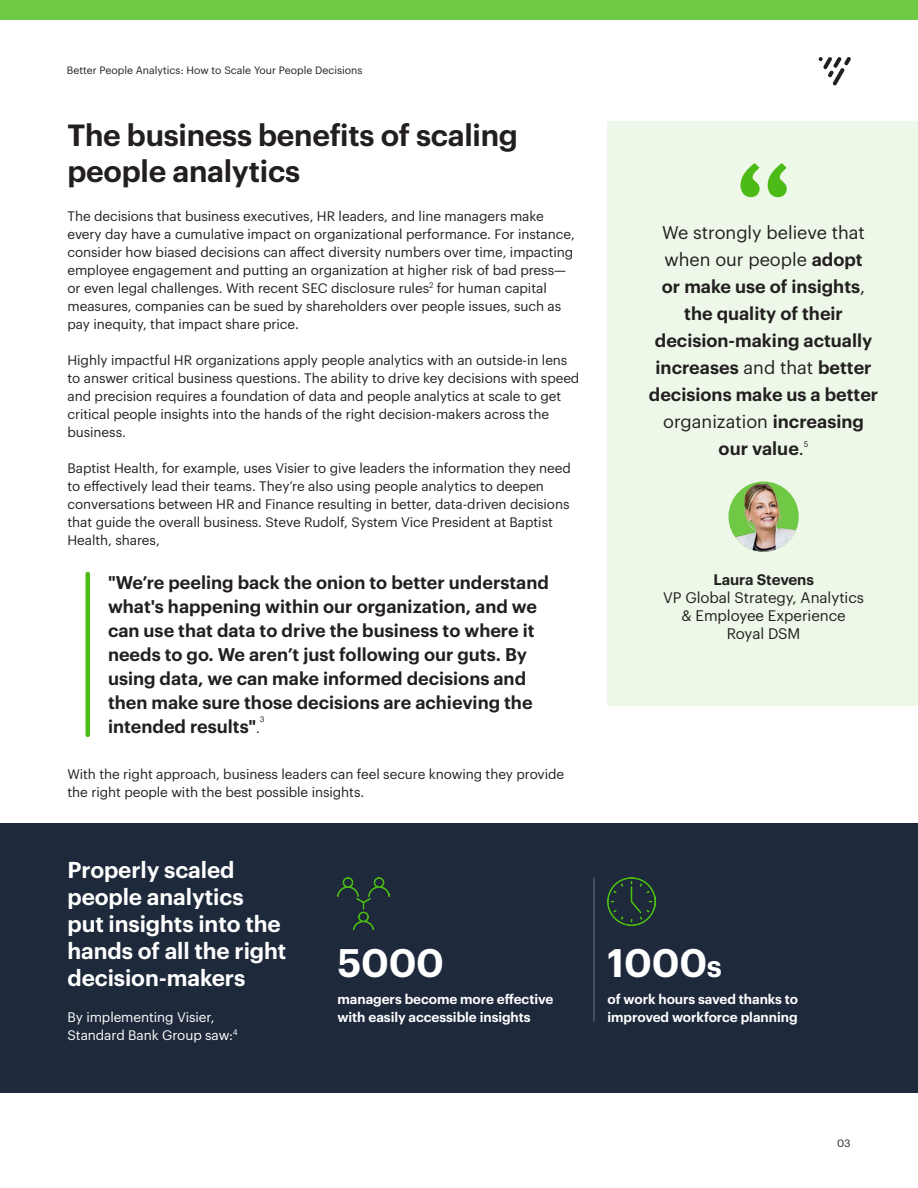
<style>
.page{position:relative;width:918px;height:1188px;background:#fff}
.page>*{position:absolute;margin:0;border:0;box-sizing:border-box;transform-origin:0 0}
.Body{font:600 39px "Graphik";letter-spacing:-.005em;color:#fff}
.Body-Intro{font:600 30px/36px "Graphik";letter-spacing:-.01em;color:#231f20}
.Body-2{font:600 22.5px/27px "Graphik";letter-spacing:-.005em;color:#fff}
.Paragraph_Style_5{font:600 18px/24px "Graphik";color:#231f20}
.Body-3{font:600 18px/27px "Graphik";color:#231f20;text-align:center}
.t1{font:15px/18px "Graphik";letter-spacing:-.005em;color:#231f20;text-align:center}
.t2{font:600 15px "Graphik";letter-spacing:-.005em;color:#231f20}
.Body-4{font:13.5px/18px "Graphik";letter-spacing:-.005em;color:#231f20}
.Body-5{font:600 13.5px/18px "Graphik";letter-spacing:-.005em;color:#fff}
.Body-6{font:13.5px/18px "Graphik";letter-spacing:-.005em;color:#fff}
.t3{font:10.5px "Graphik";color:#231f20}
.Paragraph_Style_5-2{font:7.8px "Graphik";color:#231f20}
.Body-7{font:7.8px "Graphik";color:#231f20}
.s1{font-weight:400;font-size:13.5px}
.s2{font-weight:400}
.s3{font-size:30px}
</style>
<div class="page">
<hr style="left:86px;top:574px;width:4px;height:161px;background:#4cbb17">
<div style="left:608px;top:122px;width:310px;height:584px;background:#edf8e8"></div>
<div style="left:0;top:824px;width:918px;height:270px;background:#1e293b"></div>
<img style="left:728px;top:482px;width:69px;height:70px">
<svg style="left:741px;top:163px;width:46px;height:34px"></svg>
<img style="left:338px;top:878px;width:51px;height:51px">
<img style="left:608px;top:878px;width:48px;height:48px">
<hr style="left:594px;top:878px;width:1px;height:144px;background:#64748b">
<div style="left:0;top:0;width:918px;height:20px;background:#70c945"></div>
<svg style="left:819px;top:57px;width:32px;height:28px"></svg>
<p class="t3" style="left:67px;top:63px;width:297px">Better People Analytics: How to Scale Your People Decisions</p>
<p class="Body-Intro" style="left:68px;top:115px;width:452px">The business benefits of scaling people analytics</p>
<p class="Body-4" style="left:68px;top:205px;width:509px">The decisions that business executives, HR leaders, and line managers make every day have a cumulative impact on organizational performance. For instance, consider how biased decisions can affect diversity numbers over time, impacting employee engagement and putting an organization at higher risk of bad press— or even legal challenges. With recent SEC disclosure rules<sup>2</sup> for human capital measures, companies can be sued by shareholders over people issues, such as pay inequity, that impact share price.</p>
<p class="Body-4" style="left:68px;top:349px;width:513px">Highly impactful HR organizations apply people analytics with an outside-in lens to answer critical business questions. The ability to drive key decisions with speed and precision requires a foundation of data and people analytics at scale to get critical people insights into the hands of the right decision-makers across the business.</p>
<p class="Body-4" style="left:68px;top:457px;width:505px">Baptist Health, for example, uses Visier to give leaders the information they need to effectively lead their teams. They’re also using people analytics to deepen conversations between HR and Finance resulting in better, data-driven decisions that guide the overall business. Steve Rudolf, System Vice President at Baptist Health, shares,</p>
<p class="Paragraph_Style_5" style="left:108px;top:569px;width:442px">"We’re peeling back the onion to better understand what's happening within our organization, and we can use that data to drive the business to where it needs to go. We aren’t just following our guts. By using data, we can make informed decisions and then make sure those decisions are achieving the intended results"<span class="s1">.</span></p>
<p class="Paragraph_Style_5-2" style="left:260px;top:714px;width:6px">3</p>
<p class="Body-4" style="left:68px;top:763px;width:498px">With the right approach, business leaders can feel secure knowing they provide the right people with the best possible insights.</p>
<p class="Body-2" style="left:68px;top:854px;width:220px">Properly scaled people analytics<br>put insights into the hands of all the right decision-makers</p>
<p class="Body-6" style="left:68px;top:1006px;width:172px">By implementing Visier,<br>Standard Bank Group saw:<sup>4</sup></p>
<p class="Body" style="left:338px;top:933px;width:108px">5000</p>
<p class="Body-5" style="left:338px;top:988px;width:217px">managers become more effective with easily accessible insights</p>
<p class="Body-3" style="left:649px;top:217px;width:231px"><span class="s2">We strongly believe that when our people</span> adopt<br>or make use of insights<span class="s2">, </span>the quality of their decision-making actually increases <span class="s2">and that</span> better decisions make us a better <span class="s2">organization</span> increasing our value<span class="s2">.</span></p>
<p class="Body-7" style="left:804px;top:438px;width:6px">5</p>
<p class="t2" style="left:713px;top:568px;width:102px">Laura Stevens</p>
<p class="t1" style="left:663px;top:587px;width:202px">VP Global Strategy, Analytics &amp; Employee Experience</p>
<p class="t1" style="left:727px;top:623px;width:75px">Royal DSM</p>
<p class="Body" style="left:608px;top:933px;width:116px">1000<span class="s3">s</span></p>
<p class="Body-5" style="left:608px;top:988px;width:192px">of work hours saved thanks to improved workforce planning</p>
<p class="t3" style="left:837px;top:1135px;width:15px">03</p>
</div>
